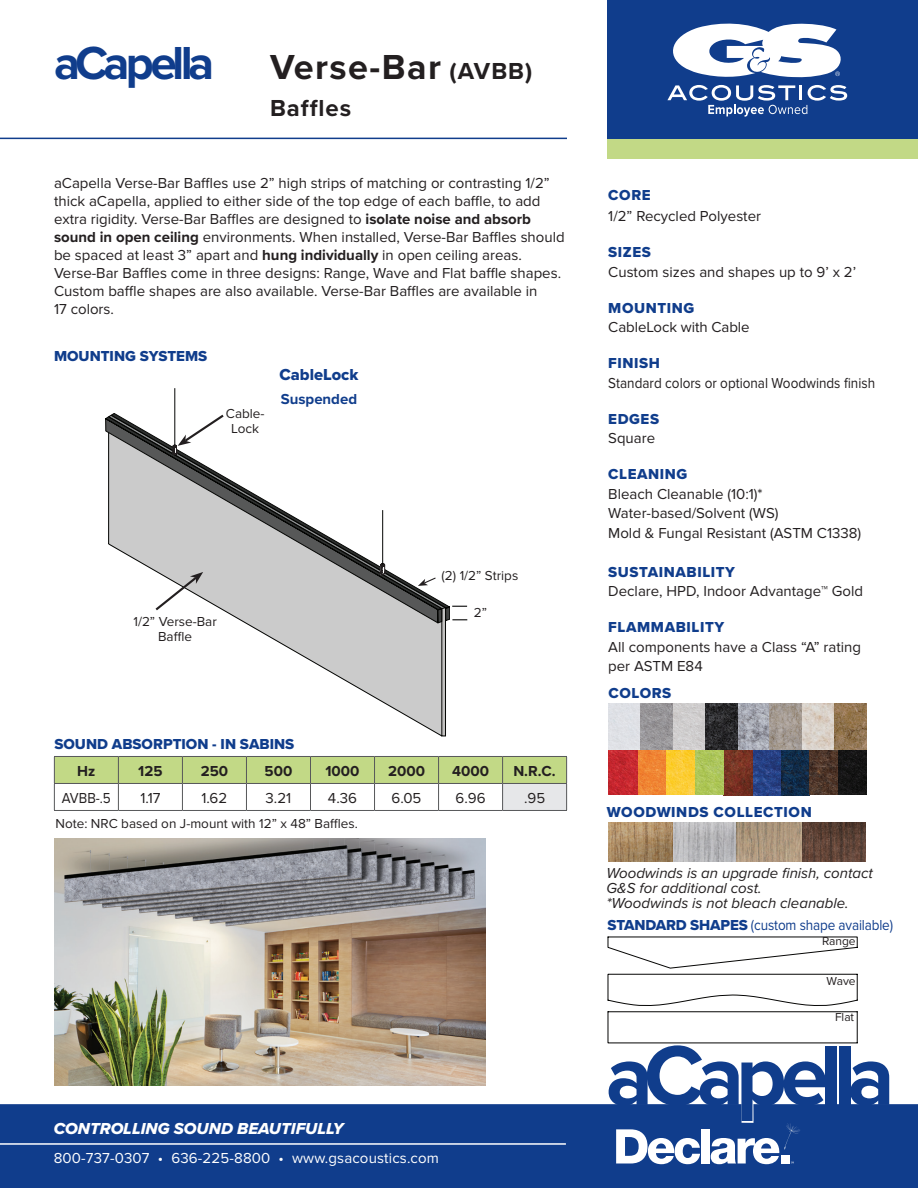
<style>
.page{position:relative;width:918px;height:1188px;background:#fff}
.page>*{position:absolute;margin:0;border:0;box-sizing:border-box;transform-origin:0 0}
.t1{font:700 36px "Proxima Nova";letter-spacing:.04em;color:#231f20}
.t2{font:700 24px "Proxima Nova";letter-spacing:.04em;color:#231f20}
.t3{font:16.5px "Proxima Nova Extrabld It";color:#fff}
.t4{font:16.5px "Proxima Nova Extrabld";color:#103d8c}
.t5{font:15px/18px "Proxima Nova";color:#231f20}
.t6{font:15px "Proxima Nova Extrabld";letter-spacing:.04em;color:#103d8c}
.t7{font:italic 15px/15px "Proxima Nova";color:#231f20}
.t8{font:15px "Proxima Nova";color:#231f20;scale:.9 1}
.t9{font:15px "Proxima Nova";letter-spacing:.01em;color:#fff}
.t10{font:15px "Proxima Nova Extrabld";color:#103d8c}
.t11{font:15px "Proxima Nova";letter-spacing:-.01em;color:#103d8c;scale:.9 1}
.t12{font:700 15px "Proxima Nova";color:#231f20}
.t13{font:700 15px "Proxima Nova";color:#103d8c}
.t14{font:13.5px/15px "Proxima Nova";color:#231f20;text-align:center}
.t15{font:12px "Proxima Nova";color:#231f20}
.s1{font-size:48px;color:#103d8c}
.s2{font-size:24px}
.s3{font-weight:700}
.s4{font-family:"Proxima Nova Extrabld"}
</style>
<div class="page">
<div style="left:0;top:1104px;width:918px;height:84px;background:#103d8c"></div>
<div style="left:607px;top:0;width:311px;height:149px;background:#103d8c"></div>
<svg style="left:673px;top:23px;width:168px;height:55px"></svg>
<svg style="left:667px;top:85px;width:180px;height:31px"></svg>
<hr style="left:0;top:1143px;width:566px;height:2px;background:#fff">
<div style="left:607px;top:139px;width:311px;height:19px;background:#c2d986"></div>
<svg style="left:608px;top:937px;width:281px;height:227px"></svg>
<svg style="left:246px;top:624px;width:192px;height:111px"></svg>
<svg style="left:105px;top:413px;width:344px;height:211px"></svg>
<svg style="left:379px;top:563px;width:7px;height:12px"></svg>
<hr style="left:174px;top:388px;width:1px;height:57px;background:#040503">
<hr style="left:382px;top:510px;width:1px;height:54px;background:#040503">
<hr style="left:0;top:138px;width:567px;height:1px;background:#103d8c">
<img style="left:54px;top:839px;width:432px;height:247px">
<svg style="left:172px;top:413px;width:54px;height:42px"></svg>
<svg style="left:54px;top:756px;width:513px;height:54px"></svg>
<hr style="left:54px;top:810px;width:64px;height:1px;background:#57585a">
<hr style="left:118px;top:810px;width:64px;height:1px;background:#57585a">
<hr style="left:182px;top:810px;width:64px;height:1px;background:#57585a">
<hr style="left:246px;top:810px;width:65px;height:1px;background:#57585a">
<hr style="left:310px;top:810px;width:65px;height:1px;background:#57585a">
<hr style="left:375px;top:810px;width:64px;height:1px;background:#57585a">
<hr style="left:439px;top:810px;width:64px;height:1px;background:#57585a">
<hr style="left:503px;top:810px;width:64px;height:1px;background:#57585a">
<svg style="left:153px;top:572px;width:50px;height:41px"></svg>
<svg style="left:418px;top:577px;width:19px;height:9px"></svg>
<svg style="left:438px;top:606px;width:29px;height:130px"></svg>
<img style="left:608px;top:823px;width:257px;height:38px">
<img style="left:608px;top:703px;width:258px;height:92px">
<h1 class="t1" style="left:54px;top:40px;width:480px"><span class="s1">aCapella</span> Verse-Bar <span class="s2">(AVBB)</span></h1>
<h2 class="t2" style="left:270px;top:91px;width:83px">Baffles</h2>
<p class="t5" style="left:54px;top:174px;width:512px">aCapella Verse-Bar Baffles use 2” high strips of matching or contrasting 1/2” thick aCapella, applied to either side of the top edge of each baffle, to add extra rigidity. Verse-Bar Baffles are designed to <span class="s3">isolate noise and absorb sound in open ceiling</span> environments. When installed, Verse-Bar Baffles should be spaced at least 3” apart and <span class="s3">hung individually</span> in open ceiling areas.<br>Verse-Bar Baffles come in three designs: Range, Wave and Flat baffle shapes.<br>Custom baffle shapes are also available. Verse-Bar Baffles are available in<br>17 colors.</p>
<p class="t10" style="left:54px;top:344px;width:155px">MOUNTING SYSTEMS</p>
<p class="t14" style="left:226px;top:406px;width:40px">Cable-<br>Lock</p>
<p class="t4" style="left:279px;top:362px;width:81px">CableLock</p>
<p class="t13" style="left:281px;top:388px;width:78px">Suspended</p>
<p class="t14" style="left:133px;top:615px;width:85px">1/2” Verse-Bar<br>Baffle</p>
<p class="t14" style="left:442px;top:569px;width:78px">(2) 1/2” Strips</p>
<p class="t14" style="left:474px;top:605px;width:15px">2”</p>
<p class="t10" style="left:54px;top:733px;width:241px">SOUND ABSORPTION - IN SABINS</p>
<p class="t12" style="left:77px;top:760px;width:20px">Hz</p>
<p class="t12" style="left:138px;top:760px;width:26px">125</p>
<p class="t12" style="left:201px;top:760px;width:29px">250</p>
<p class="t12" style="left:265px;top:760px;width:29px">500</p>
<p class="t12" style="left:325px;top:760px;width:36px">1000</p>
<p class="t12" style="left:388px;top:760px;width:38px">2000</p>
<p class="t12" style="left:452px;top:760px;width:38px">4000</p>
<p class="t12" style="left:513px;top:760px;width:44px">N.R.C.</p>
<p class="t8" style="left:62px;top:789px;width:56px">AVBB-.5</p>
<p class="t5" style="left:140px;top:789px;width:22px">1.17</p>
<p class="t5" style="left:202px;top:789px;width:27px">1.62</p>
<p class="t5" style="left:266px;top:789px;width:27px">3.21</p>
<p class="t5" style="left:328px;top:789px;width:31px">4.36</p>
<p class="t5" style="left:392px;top:789px;width:31px">6.05</p>
<p class="t5" style="left:456px;top:789px;width:32px">6.96</p>
<p class="t5" style="left:524px;top:789px;width:23px">.95</p>
<p class="t14" style="left:56px;top:816px;width:304px">Note: NRC based on J-mount with 12” x 48” Baffles.</p>
<p class="t3" style="left:54px;top:1116px;width:291px">CONTROLLING SOUND BEAUTIFULLY</p>
<p class="t9" style="left:54px;top:1150px;width:387px">800-737-0307 • 636-225-8800 • www.gsacoustics.com</p>
<p class="t6" style="left:608px;top:184px;width:44px">CORE</p>
<p class="t5" style="left:608px;top:208px;width:154px">1/2” Recycled Polyester</p>
<p class="t6" style="left:608px;top:241px;width:44px">SIZES</p>
<p class="t5" style="left:608px;top:263px;width:249px">Custom sizes and shapes up to 9’ x 2’</p>
<p class="t6" style="left:608px;top:297px;width:88px">MOUNTING</p>
<p class="t5" style="left:608px;top:319px;width:143px">CableLock with Cable</p>
<p class="t6" style="left:608px;top:352px;width:53px">FINISH</p>
<p class="t8" style="left:608px;top:374px;width:298px">Standard colors or optional Woodwinds finish</p>
<p class="t6" style="left:608px;top:408px;width:52px">EDGES</p>
<p class="t5" style="left:608px;top:430px;width:48px">Square</p>
<p class="t6" style="left:608px;top:463px;width:81px">CLEANING</p>
<p class="t5" style="left:608px;top:484px;width:255px;line-height:19.5px">Bleach Cleanable (10:1)*<br>Water-based/Solvent (WS)<br>Mold &amp; Fungal Resistant (ASTM C1338)</p>
<p class="t6" style="left:608px;top:561px;width:128px">SUSTAINABILITY</p>
<p class="t5" style="left:608px;top:583px;width:256px">Declare, HPD, Indoor Advantage™ Gold</p>
<p class="t6" style="left:608px;top:616px;width:118px">FLAMMABILITY</p>
<p class="t5" style="left:608px;top:637px;width:254px;line-height:19.5px">All components have a Class “A” rating per ASTM E84</p>
<p class="t6" style="left:608px;top:682px;width:64px">COLORS</p>
<p class="t6" style="left:607px;top:800px;width:206px">WOODWINDS COLLECTION</p>
<p class="t7" style="left:607px;top:865px;width:268px">Woodwinds is an upgrade finish, contact<br>G&amp;S for additional cost.<br>*Woodwinds is not bleach cleanable.</p>
<p class="t11" style="left:608px;top:916px;width:319px"><span class="s4">STANDARD SHAPES</span> (custom shape available)</p>
<p class="t15" style="left:822px;top:934px;width:35px">Range</p>
<p class="t15" style="left:827px;top:974px;width:31px">Wave</p>
<p class="t15" style="left:835px;top:1010px;width:21px">Flat</p>
</div>
